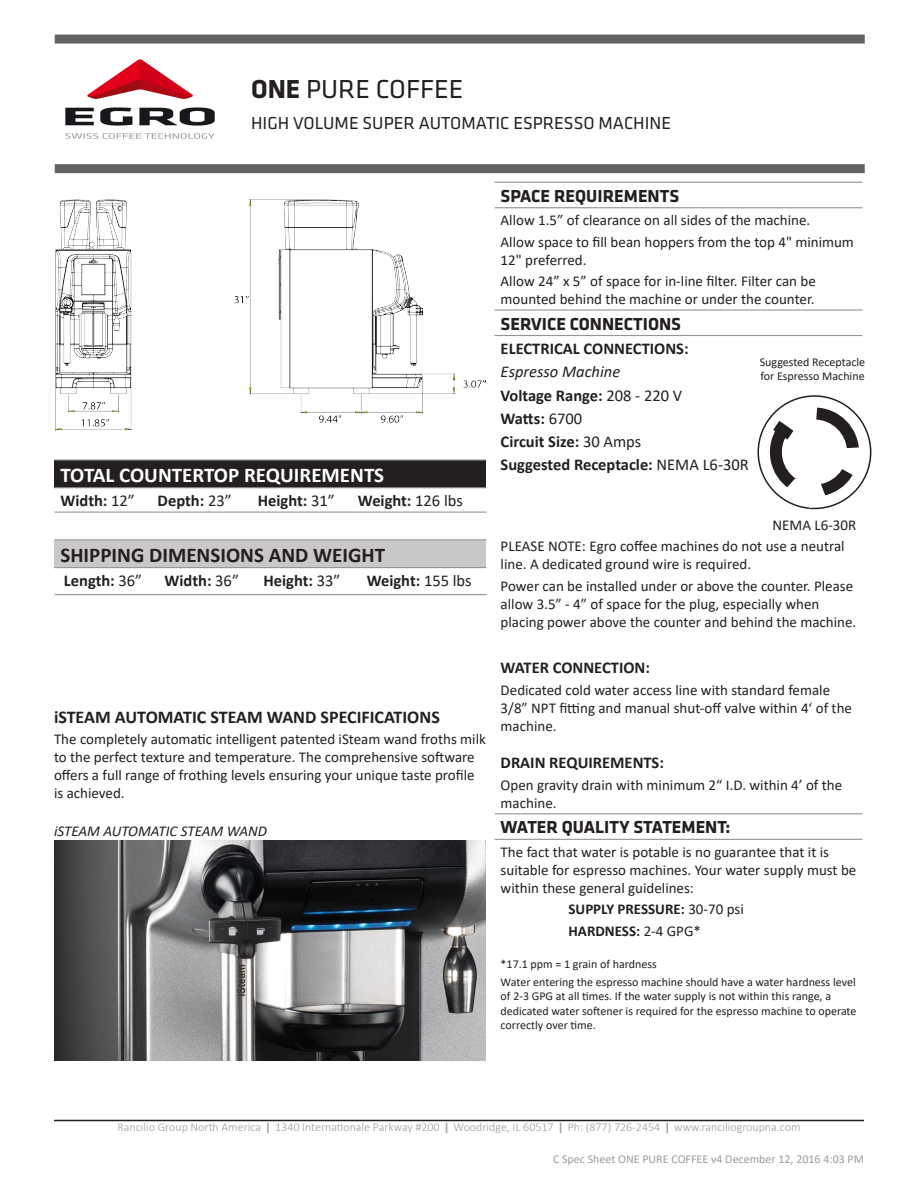
<style>
.page{position:relative;width:918px;height:1188px;background:#fff}
.page>*{position:absolute;margin:0;border:0;box-sizing:border-box;transform-origin:0 0}
.Bullets{font:27px "Klavika";color:#231f20}
.heading{font:700 21px "Calibri";color:#fff}
.heading-2{font:700 21px "Calibri";color:#231f20}
.t1{font:700 18px "Klavika";color:#231f20}
.Bullets-2{font:18px "Klavika";color:#231f20}
.text_copy{font:700 18px "Calibri";color:#231f20}
.heading-3{font:700 16.5px/23.2px "Calibri";color:#231f20}
.text_copy-2{font:700 16.5px "Calibri";color:#231f20}
.text_copy-3{font:15px/18px "Calibri";color:#231f20}
.t2{font:700 15px/21.5px "Calibri";color:#231f20}
.heading-4{font:italic 15px "Calibri";color:#231f20}
.t3{font:12px/14.4px "Calibri";color:#231f20}
.t4{font:300 12px "Calibri";color:#9c9d9e}
.Bullets-3{font:12px "Calibri";color:#9c9d9e}
.s1{font-weight:700}
.s2{font-weight:400}
.s3{font-weight:400;font-style:italic}
</style>
<div class="page">
<hr style="left:495px;top:182px;width:368px;height:1px;background:#919396">
<hr style="left:495px;top:207px;width:368px;height:1px;background:#919396">
<hr style="left:495px;top:309px;width:368px;height:2px;background:#939598">
<hr style="left:495px;top:335px;width:368px;height:1px;background:#939598">
<hr style="left:495px;top:813px;width:368px;height:1px;background:#939598">
<hr style="left:495px;top:839px;width:368px;height:1px;background:#939598">
<div style="left:770px;top:408px;width:89px;height:89px;border:12px solid #231f20;border-radius:50%"></div>
<svg style="left:782px;top:477px;width:44px;height:31px"></svg>
<svg style="left:842px;top:447px;width:17px;height:30px"></svg>
<svg style="left:772px;top:401px;width:46px;height:40px"></svg>
<img style="left:65px;top:59px;width:150px;height:80px">
<div style="left:55px;top:35px;width:810px;height:9px;background:#636366"></div>
<div style="left:55px;top:164px;width:810px;height:9px;background:#636366"></div>
<hr style="left:54px;top:1120px;width:810px;height:1px;background:#231f20">
<img style="left:54px;top:841px;width:432px;height:220px">
<img style="left:55px;top:199px;width:431px;height:232px">
<div style="left:54px;top:460px;width:432px;height:28px;background:#231f20"></div>
<div style="left:54px;top:540px;width:432px;height:28px;background:#c9c7c8"></div>
<hr style="left:54px;top:459px;width:98px;height:2px;background:#939598">
<hr style="left:152px;top:459px;width:100px;height:2px;background:#939598">
<hr style="left:252px;top:459px;width:100px;height:2px;background:#939598">
<hr style="left:352px;top:459px;width:134px;height:2px;background:#939598">
<hr style="left:54px;top:487px;width:98px;height:1px;background:#939598">
<hr style="left:152px;top:487px;width:100px;height:1px;background:#939598">
<hr style="left:252px;top:487px;width:100px;height:1px;background:#939598">
<hr style="left:352px;top:487px;width:134px;height:1px;background:#939598">
<hr style="left:54px;top:512px;width:98px;height:1px;background:#939598">
<hr style="left:152px;top:512px;width:100px;height:1px;background:#939598">
<hr style="left:252px;top:512px;width:100px;height:1px;background:#939598">
<hr style="left:352px;top:512px;width:134px;height:1px;background:#939598">
<hr style="left:54px;top:539px;width:98px;height:1px;background:#939598">
<hr style="left:152px;top:539px;width:100px;height:1px;background:#939598">
<hr style="left:252px;top:539px;width:100px;height:1px;background:#939598">
<hr style="left:352px;top:539px;width:134px;height:1px;background:#939598">
<hr style="left:54px;top:567px;width:98px;height:1px;background:#939598">
<hr style="left:152px;top:567px;width:100px;height:1px;background:#939598">
<hr style="left:252px;top:567px;width:100px;height:1px;background:#939598">
<hr style="left:352px;top:567px;width:134px;height:1px;background:#939598">
<hr style="left:54px;top:594px;width:98px;height:1px;background:#939598">
<hr style="left:152px;top:594px;width:100px;height:1px;background:#939598">
<hr style="left:252px;top:594px;width:100px;height:1px;background:#939598">
<hr style="left:352px;top:594px;width:134px;height:1px;background:#939598">
<p class="Bullets" style="left:251px;top:74px;width:214px"><span class="s1">ONE</span> PURE COFFEE</p>
<p class="Bullets-2" style="left:251px;top:114px;width:422px">HIGH VOLUME SUPER AUTOMATIC ESPRESSO MACHINE</p>
<p class="heading" style="left:60px;top:460px;width:325px">TOTAL COUNTERTOP REQUIREMENTS</p>
<p class="text_copy-2" style="left:60px;top:489px;width:76px">Width: <span class="s2">12”</span></p>
<p class="text_copy-2" style="left:158px;top:489px;width:75px">Depth: <span class="s2">23”</span></p>
<p class="text_copy-2" style="left:258px;top:489px;width:78px">Height: <span class="s2">31”</span></p>
<p class="text_copy-2" style="left:358px;top:489px;width:106px">Weight: <span class="s2">126 lbs</span></p>
<p class="heading-2" style="left:60px;top:540px;width:326px">SHIPPING DIMENSIONS AND WEIGHT</p>
<p class="heading-3" style="left:64px;top:569px;width:80px">Length: <span class="s2">36”</span></p>
<p class="heading-3" style="left:165px;top:569px;width:76px">Width: <span class="s2">36”</span></p>
<p class="heading-3" style="left:263px;top:569px;width:78px">Height: <span class="s2">33”</span></p>
<p class="heading-3" style="left:367px;top:569px;width:106px">Weight: <span class="s2">155 lbs</span></p>
<p class="text_copy" style="left:54px;top:704px;width:387px">iSTEAM AUTOMATIC STEAM WAND SPECIFICATIONS</p>
<p class="text_copy-3" style="left:54px;top:730px;width:433px">The completely automatic intelligent patented iSteam wand froths milk to the perfect texture and temperature. The comprehensive software offers a full range of frothing levels ensuring your unique taste profile is achieved.</p>
<p class="heading-4" style="left:54px;top:820px;width:215px">iSTEAM AUTOMATIC STEAM WAND</p>
<p class="t1" style="left:501px;top:186px;width:180px">SPACE REQUIREMENTS</p>
<p class="text_copy-3" style="left:501px;top:209px;width:355px;line-height:21.5px">Allow 1.5” of clearance on all sides of the machine.<br>Allow space to fill bean hoppers from the top 4" minimum</p>
<p class="text_copy-3" style="left:501px;top:248px;width:317px;line-height:21.5px">12" preferred.<br>Allow 24” x 5” of space for in-line filter. Filter can be</p>
<p class="text_copy-3" style="left:501px;top:290px;width:315px">mounted behind the machine or under the counter.</p>
<p class="t1" style="left:501px;top:314px;width:182px">SERVICE CONNECTIONS</p>
<p class="heading-3" style="left:501px;top:337px;width:190px">ELECTRICAL CONNECTIONS:</p>
<p class="heading-3" style="left:501px;top:360px;width:250px"><span class="s3">Espresso Machine<br></span>Voltage Range: <span class="s2">208 - 220 V<br></span>Watts: <span class="s2">6700<br></span>Circuit Size: <span class="s2">30 Amps<br></span>Suggested Receptacle: <span class="s2">NEMA L6-30R</span></p>
<p class="t3" style="left:760px;top:354px;width:107px">Suggested Receptacle for Espresso Machine</p>
<p class="text_copy-3" style="left:773px;top:515px;width:85px">NEMA L6-30R</p>
<p class="text_copy-3" style="left:501px;top:537px;width:346px">PLEASE NOTE: Egro coffee machines do not use a neutral line. A dedicated ground wire is required.</p>
<p class="text_copy-3" style="left:501px;top:576px;width:357px">Power can be installed under or above the counter. Please allow 3.5” - 4” of space for the plug, especially when placing power above the counter and behind the machine.</p>
<p class="heading-3" style="left:501px;top:656px;width:151px">WATER CONNECTION:</p>
<p class="text_copy-3" style="left:501px;top:680px;width:353px">Dedicated cold water access line with standard female<br>3/8” NPT fitting and manual shut-off valve within 4‘ of the machine.</p>
<p class="heading-3" style="left:501px;top:751px;width:165px">DRAIN REQUIREMENTS:</p>
<p class="text_copy-3" style="left:501px;top:775px;width:343px">Open gravity drain with minimum 2“ I.D. within 4’ of the machine.</p>
<p class="t1" style="left:501px;top:818px;width:231px">WATER QUALITY STATEMENT:</p>
<p class="text_copy-3" style="left:501px;top:842px;width:357px">The fact that water is potable is no guarantee that it is suitable for espresso machines. Your water supply must be within these general guidelines:</p>
<p class="t2" style="left:568px;top:898px;width:177px">SUPPLY PRESSURE: <span class="s2">30-70 psi<br></span>HARDNESS: <span class="s2">2-4 GPG*</span></p>
<p class="t3" style="left:501px;top:955px;width:357px;line-height:17.9px">*17.1 ppm = 1 grain of hardness<br>Water entering the espresso machine should have a water hardness level</p>
<p class="t3" style="left:501px;top:989px;width:357px">of 2-3 GPG at all times. If the water supply is not within this range, a dedicated water softener is required for the espresso machine to operate correctly over time.</p>
<p class="t4" style="left:117px;top:1120px;width:685px">Rancilio Group North America 1340 Internationale Parkway #200 Woodridge, IL 60517 Ph: (877) 726-2454 www.ranciliogroupna.com</p>
<p class="Bullets-3" style="left:553px;top:1151px;width:313px">C Spec Sheet ONE PURE COFFEE v4 December 12, 2016 4:03 PM</p>
</div>
